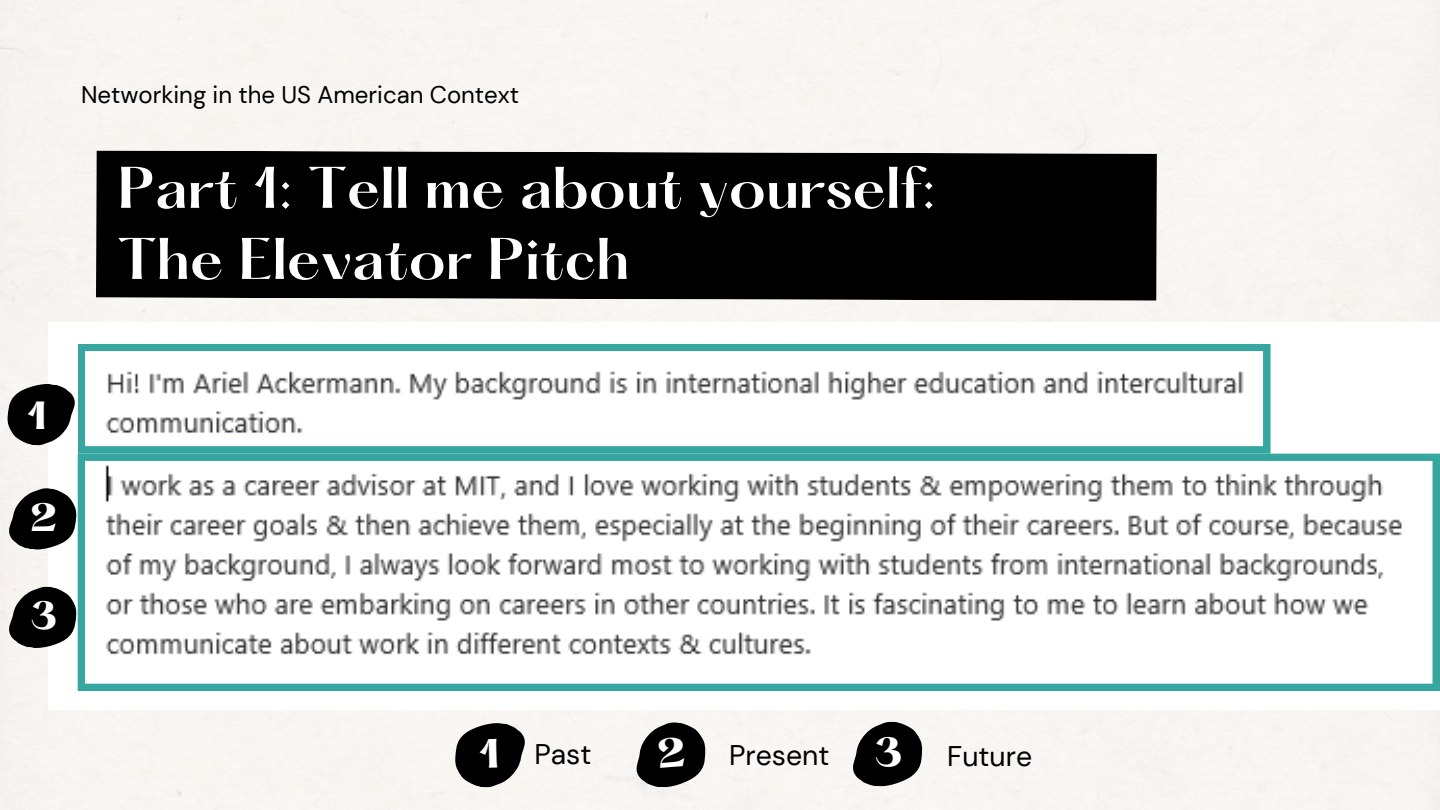
<style>
.page{position:relative;width:1440px;height:810px;background:#fff}
.page>*{position:absolute;margin:0;border:0;box-sizing:border-box;transform-origin:0 0}
.t1{font:600 51.3px/71.1px "Hatton";color:#fff}
.t2{font:800 34.4px "Hatton";color:#fff}
.t3{font:28.4px "DM Sans";color:#000}
.t4{font:24px "DM Sans";color:#000}
</style>
<div class="page">
<div style="left:96px;top:151px;width:1061px;height:150px;background:#000"></div>
<svg style="left:78px;top:344px;width:1193px;height:110px"></svg>
<svg style="left:78px;top:454px;width:1362px;height:237px"></svg>
<svg style="left:3px;top:378px;width:72px;height:73px"></svg>
<svg style="left:6px;top:483px;width:75px;height:72px"></svg>
<svg style="left:6px;top:582px;width:75px;height:72px"></svg>
<svg style="left:451px;top:718px;width:76px;height:74px"></svg>
<svg style="left:635px;top:720px;width:73px;height:70px"></svg>
<svg style="left:851px;top:718px;width:75px;height:72px"></svg>
<p class="t4" style="left:81px;top:80px;width:440px">Networking in the US American Context</p>
<p class="t1" style="left:117px;top:158px;width:820px">Part 1: Tell me about yourself:<br>The Elevator Pitch</p>
<p class="t2" style="left:27px;top:400px;width:22px">1</p>
<p class="t2" style="left:30px;top:501px;width:28px">2</p>
<p class="t2" style="left:30px;top:599px;width:28px">3</p>
<p class="t3" style="left:534px;top:736px;width:58px">Past</p>
<p class="t3" style="left:729px;top:736px;width:102px">Present</p>
<p class="t3" style="left:947px;top:738px;width:87px">Future</p>
</div>
